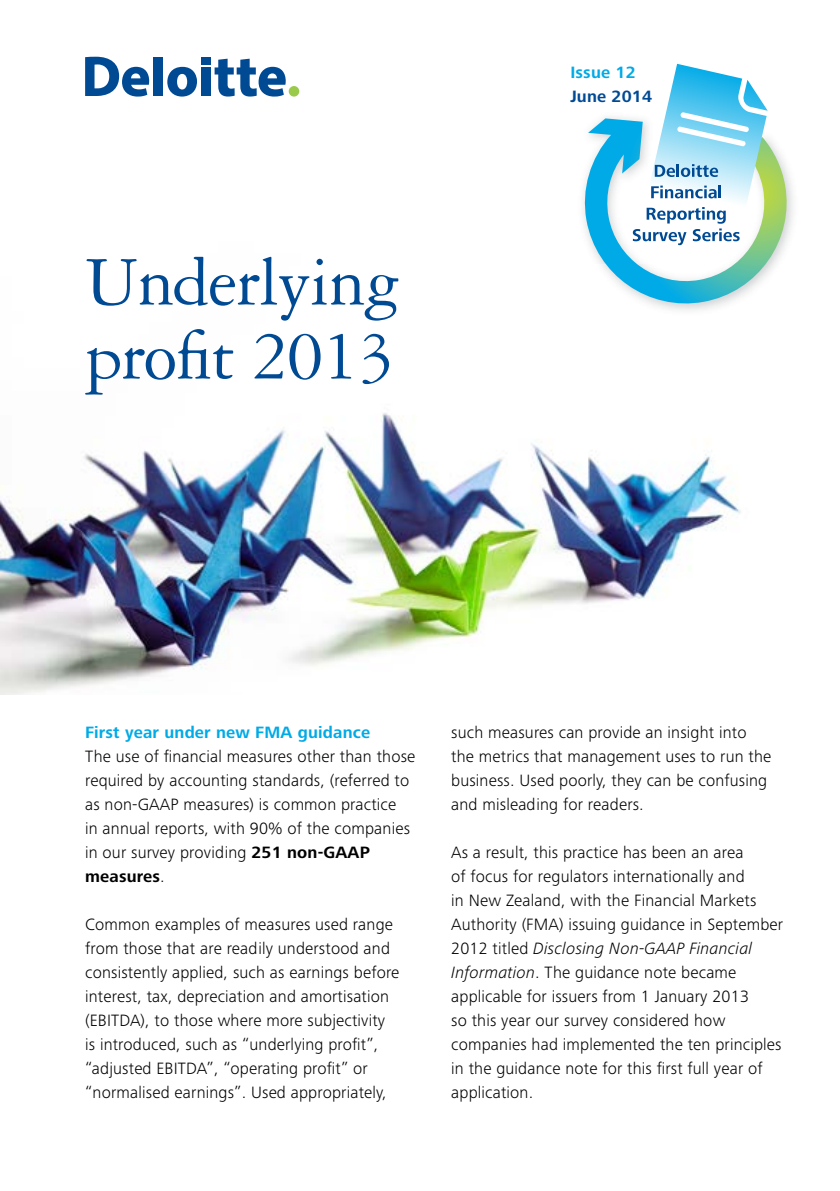
<style>
.page{position:relative;width:840px;height:1191px;background:#fff}
.page>*{position:absolute;margin:0;border:0;box-sizing:border-box;transform-origin:0 0}
.t1{font:74px/74px "Garamond 3 LT Std";letter-spacing:-.02em;color:#004a94}
.t2{font:300 17px/24px "Frutiger Next Pro";letter-spacing:.01em;color:#000}
.t3{font:700 17px "Frutiger Next Pro";letter-spacing:.01em;color:#00aae7}
.t4{font:700 17px "Frutiger Next Pro";letter-spacing:.01em;color:#004a94}
.s1{font-weight:700}
.s2{font-style:italic}
</style>
<div class="page">
<img style="left:0;top:413px;width:741px;height:281px">
<div style="left:153px;top:57px;width:10px;height:39px;background:#004a94"></div>
<svg style="left:167px;top:67px;width:30px;height:30px"></svg>
<div style="left:201px;top:67px;width:9px;height:29px;background:#004a94"></div>
<div style="left:201px;top:57px;width:9px;height:8px;background:#004a94"></div>
<svg style="left:214px;top:59px;width:71px;height:38px"></svg>
<div style="left:288px;top:86px;width:11px;height:11px;background:#99ca49;border-radius:50%"></div>
<svg style="left:85px;top:57px;width:64px;height:40px"></svg>
<svg style="left:583px;top:118px;width:210px;height:193px"></svg>
<svg style="left:632px;top:64px;width:135px;height:181px"></svg>
<h1 class="t1" style="left:85px;top:245px;width:317px">Underlying profit 2013</h1>
<p class="t3" style="left:570px;top:62px;width:67px">Issue 12</p>
<p class="t4" style="left:570px;top:86px;width:83px">June 2014</p>
<p class="t3" style="left:85px;top:723px;width:286px">First year under new FMA guidance</p>
<p class="t2" style="left:85px;top:744px;width:331px">The use of financial measures other than those required by accounting standards, (referred to as non-GAAP measures) is common practice<br>in annual reports, with 90% of the companies in our survey providing <span class="s1">251 non-GAAP measures</span>.</p>
<p class="t2" style="left:85px;top:912px;width:315px">Common examples of measures used range from those that are readily understood and consistently applied, such as earnings before interest, tax, depreciation and amortisation (EBITDA), to those where more subjectivity<br>is introduced, such as “underlying profit”, “adjusted EBITDA”, “operating profit” or “normalised earnings”. Used appropriately,</p>
<p class="t2" style="left:451px;top:720px;width:321px">such measures can provide an insight into the metrics that management uses to run the business. Used poorly, they can be confusing and misleading for readers.</p>
<p class="t2" style="left:451px;top:840px;width:333px">As a result, this practice has been an area<br>of focus for regulators internationally and<br>in New Zealand, with the Financial Markets Authority (FMA) issuing guidance in September 2012 titled <span class="s2">Disclosing Non-GAAP Financial Information</span>. The guidance note became applicable for issuers from 1 January 2013<br>so this year our survey considered how companies had implemented the ten principles in the guidance note for this first full year of application.</p>
</div>
